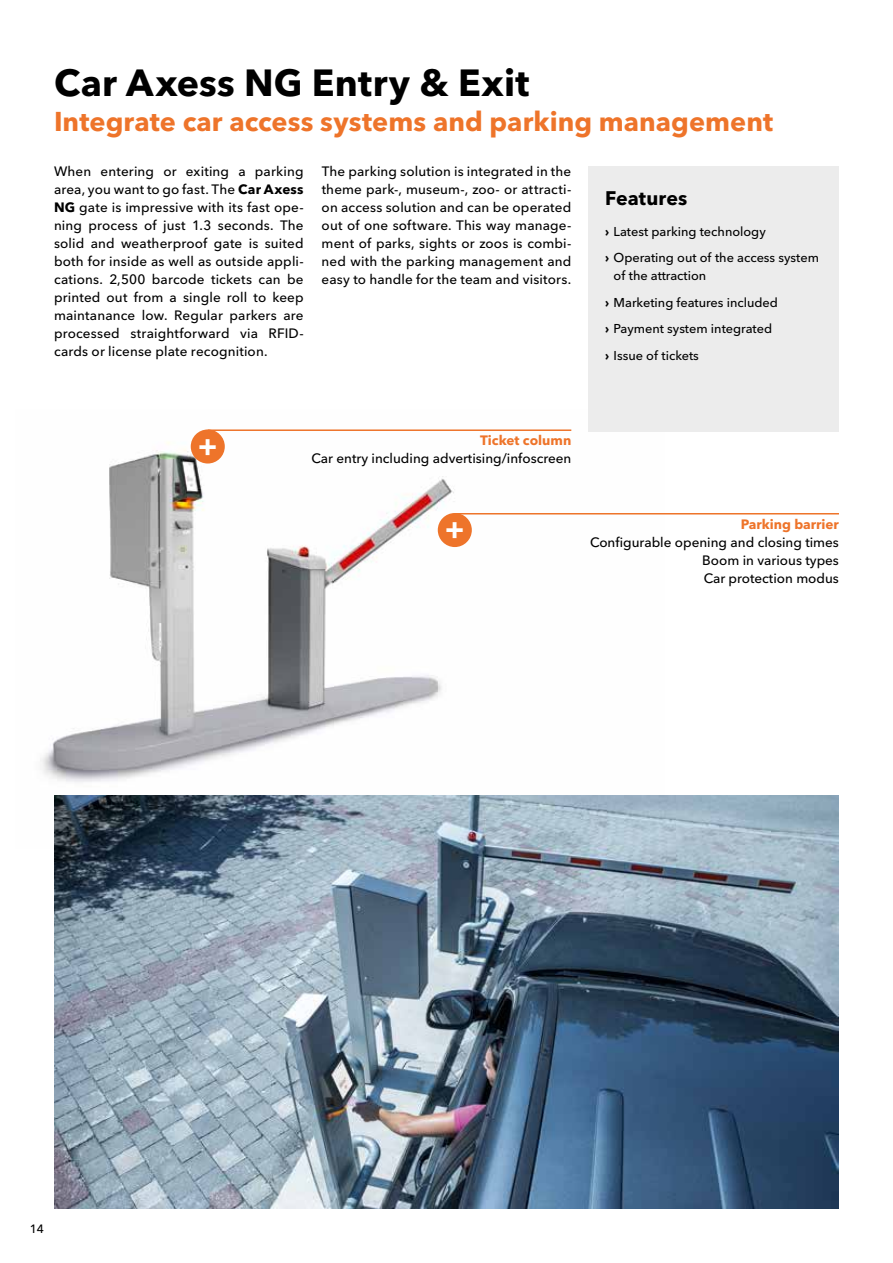
<style>
.page{position:relative;width:893px;height:1263px;background:#fff}
.page>*{position:absolute;margin:0;border:0;box-sizing:border-box;transform-origin:0 0}
.t1{font:700 37.5px "Avenir Next Cyr";letter-spacing:.005em;color:#000}
.t2{font:700 27px "Avenir Next Cyr";color:#ee742a}
.t3{font:700 19.5px "Avenir Next Cyr";letter-spacing:.005em;color:#000}
.t4{font:500 13.5px/18px "Avenir Next Cyr";letter-spacing:.005em;color:#000;text-align:justify}
.t5{font:700 13.5px "Avenir Next Cyr";color:#ee742a}
.t6{font:500 12.75px/26.5px "Avenir Next Cyr";color:#000}
.t7{font:500 12px "Avenir Next Cyr";color:#000}
.s1{font-weight:700}
</style>
<div class="page">
<img style="left:40px;top:429px;width:624px;height:353px">
<div style="left:588px;top:166px;width:251px;height:265px;background:#ececec"></div>
<img style="left:54px;top:795px;width:785px;height:414px">
<hr style="left:208px;top:429px;width:363px;height:2px;background:#ee742a">
<div style="left:191px;top:429px;width:34px;height:34px;background:#ee742a;border-radius:50%"></div>
<hr style="left:455px;top:513px;width:384px;height:1px;background:#ee742a">
<div style="left:438px;top:513px;width:34px;height:34px;background:#ee742a;border-radius:50%"></div>
<h1 class="t1" style="left:54px;top:60px;width:477px">Car Axess NG Entry &amp; Exit</h1>
<h2 class="t2" style="left:54px;top:105px;width:721px">Integrate car access systems and parking management</h2>
<p class="t4" style="left:54px;top:163px;width:251px">When entering or exiting a parking area, you want to go fast. The <span class="s1">Car Axess NG</span> gate is impressive with its fast ope&shy;ning process of just 1.3 seconds. The solid and weatherproof gate is suited both for inside as well as outside appli&shy;cations. 2,500 barcode tickets can be printed out from a single roll to keep maintanance low. Regular parkers are processed straightforward via RFID&shy;cards or license plate recognition.</p>
<p class="t4" style="left:322px;top:163px;width:251px">The parking solution is integrated in the theme park-, museum-, zoo- or attracti&shy;on access solution and can be operated out of one software. This way manage&shy;ment of parks, sights or zoos is combi&shy;ned with the parking management and easy to handle for the team and visitors.</p>
<h3 class="t3" style="left:605px;top:186px;width:84px">Features</h3>
<p class="t6" style="left:605px;top:218px;width:215px"><span class="s1">›</span> Latest parking technology<br><span class="s1">›</span> Operating out of the access system</p>
<p class="t6" style="left:605px;top:263px;width:174px;text-indent:9px">of the attraction<br><span class="s1">›</span> Marketing features included <span class="s1">›</span> Payment system integrated <span class="s1">›</span> Issue of tickets</p>
<p class="t5" style="left:480px;top:432px;width:93px">Ticket column</p>
<p class="t4" style="left:312px;top:450px;width:261px">Car entry including advertising/infoscreen</p>
<p class="t5" style="left:741px;top:516px;width:100px">Parking barrier</p>
<p class="t4" style="left:702px;top:533px;width:138px;text-indent:-112px">Configurable opening and closing times Boom in various types Car protection modus</p>
<p class="t7" style="left:30px;top:1222px;width:16px">14</p>
</div>
